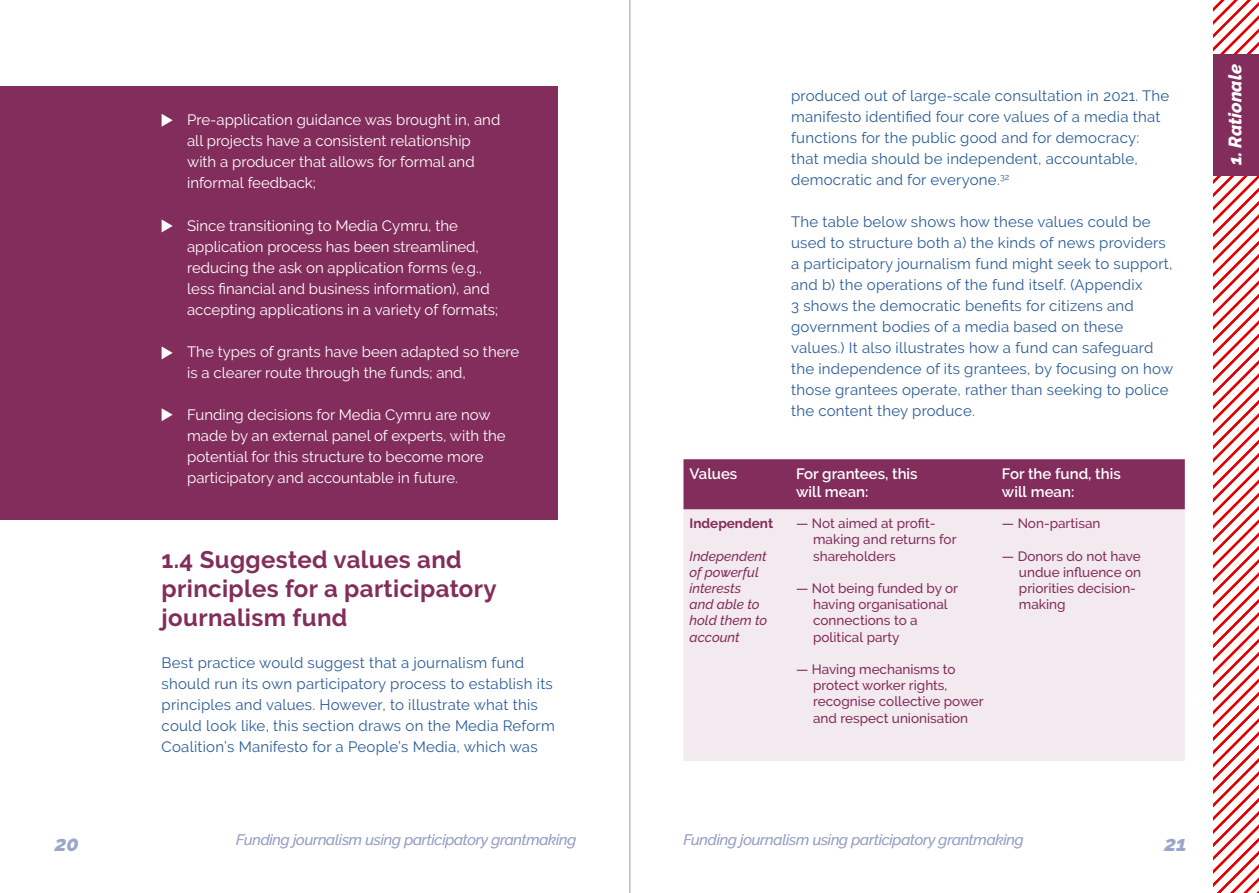
<style>
.page{position:relative;width:1259px;height:893px;background:#fff}
.page>*{position:absolute;margin:0;border:0;box-sizing:border-box;transform-origin:0 0}
.t1{font:700 24px/28.8px "Raleway";letter-spacing:.015em;color:#822d5b}
.t2{font:italic 800 21px "Raleway";color:#9ba6ca}
.t3{font:italic 800 18px "Raleway";letter-spacing:-.005em;color:#fff}
.t4{font:15px/21px "Raleway";letter-spacing:.015em;color:#2a5c97}
.t5{font:15px/21px "Raleway";color:#fff}
.t6{font:italic 15px "Raleway";letter-spacing:-.01em;color:#9ba6ca}
.t7{font:600 15px/18px "Raleway";color:#fff}
.t8{font:500 13.5px/16.2px "Raleway";color:#832e5b}
.t9{font:italic 500 13.5px/16.2px "Raleway";color:#832e5b}
.t10{font:700 13.5px "Raleway";color:#832e5b}
</style>
<div class="page">
<hr style="left:629px;top:0;width:1px;height:893px;background:#c6c6c6">
<svg style="left:1213px;top:0;width:46px;height:893px"></svg>
<div style="left:1213px;top:54px;width:46px;height:121px;background:#822d5b"></div>
<div style="left:0;top:87px;width:557px;height:433px;background:#822d5b"></div>
<svg style="left:162px;top:114px;width:11px;height:13px"></svg>
<svg style="left:162px;top:346px;width:11px;height:13px"></svg>
<svg style="left:162px;top:219px;width:11px;height:13px"></svg>
<svg style="left:162px;top:408px;width:11px;height:13px"></svg>
<div style="left:683px;top:459px;width:501px;height:50px;background:#822d5b"></div>
<div style="left:683px;top:509px;width:501px;height:252px;background:#f3eaef"></div>
<hr style="left:630px;top:0;width:1px;height:893px;background:#c6c6c6">
<p class="t5" style="left:187px;top:110px;width:315px">Pre-application guidance was brought in, and all projects have a consistent relationship with a producer that allows for formal and informal feedback;</p>
<p class="t5" style="left:187px;top:215px;width:312px">Since transitioning to Media Cymru, the application process has been streamlined, reducing the ask on application forms (e.g., less financial and business information), and accepting applications in a variety of formats;</p>
<p class="t5" style="left:187px;top:341px;width:333px">The types of grants have been adapted so there is a clearer route through the funds; and,</p>
<p class="t5" style="left:187px;top:404px;width:320px">Funding decisions for Media Cymru are now made by an external panel of experts, with the potential for this structure to become more participatory and accountable in future.</p>
<h1 class="t1" style="left:162px;top:546px;width:337px">1.4 Suggested values and principles for a participatory journalism fund</h1>
<p class="t4" style="left:162px;top:652px;width:395px">Best practice would suggest that a journalism fund should run its own participatory process to establish its principles and values. However, to illustrate what this could look like, this section draws on the Media Reform Coalition’s Manifesto for a People’s Media, which was</p>
<p class="t4" style="left:791px;top:85px;width:380px">produced out of large-scale consultation in 2021. The manifesto identified four core values of a media that functions for the public good and for democracy: that media should be independent, accountable, democratic and for everyone.<sup>32</sup></p>
<p class="t4" style="left:791px;top:211px;width:384px">The table below shows how these values could be used to structure both a) the kinds of news providers a participatory journalism fund might seek to support, and b) the operations of the fund itself. (Appendix<br>3 shows the democratic benefits for citizens and government bodies of a media based on these values.) It also illustrates how a fund can safeguard the independence of its grantees, by focusing on how those grantees operate, rather than seeking to police the content they produce.</p>
<p class="t7" style="left:689px;top:465px;width:49px">Values</p>
<p class="t7" style="left:796px;top:465px;width:123px">For grantees, this will mean:</p>
<p class="t7" style="left:1002px;top:465px;width:120px">For the fund, this will mean:</p>
<p class="t10" style="left:689px;top:516px;width:85px">Independent</p>
<p class="t9" style="left:689px;top:548px;width:79px">Independent of powerful interests and able to hold them to account</p>
<p class="t8" style="left:813px;top:515px;width:145px;text-indent:-17px">— Not aimed at profit&shy;making and returns for shareholders</p>
<p class="t8" style="left:813px;top:580px;width:147px;text-indent:-17px">— Not being funded by or having organisational connections to a political party</p>
<p class="t8" style="left:813px;top:661px;width:172px;text-indent:-17px">— Having mechanisms to protect worker rights, recognise collective power and respect unionisation</p>
<p class="t8" style="left:1002px;top:515px;width:100px">— Non-partisan</p>
<p class="t8" style="left:1019px;top:548px;width:124px;text-indent:-17px">— Donors do not have undue influence on priorities decision&shy;making</p>
<h2 class="t2" style="left:55px;top:831px;width:26px">20</h2>
<p class="t6" style="left:236px;top:831px;width:341px">Funding journalism using participatory grantmaking</p>
<p class="t6" style="left:683px;top:831px;width:341px">Funding journalism using participatory grantmaking</p>
<h2 class="t2" style="left:1164px;top:831px;width:24px">21</h2>
<p class="t3" style="left:1224px;top:165px;width:102px;rotate:-90deg">1. Rationale</p>
</div>
